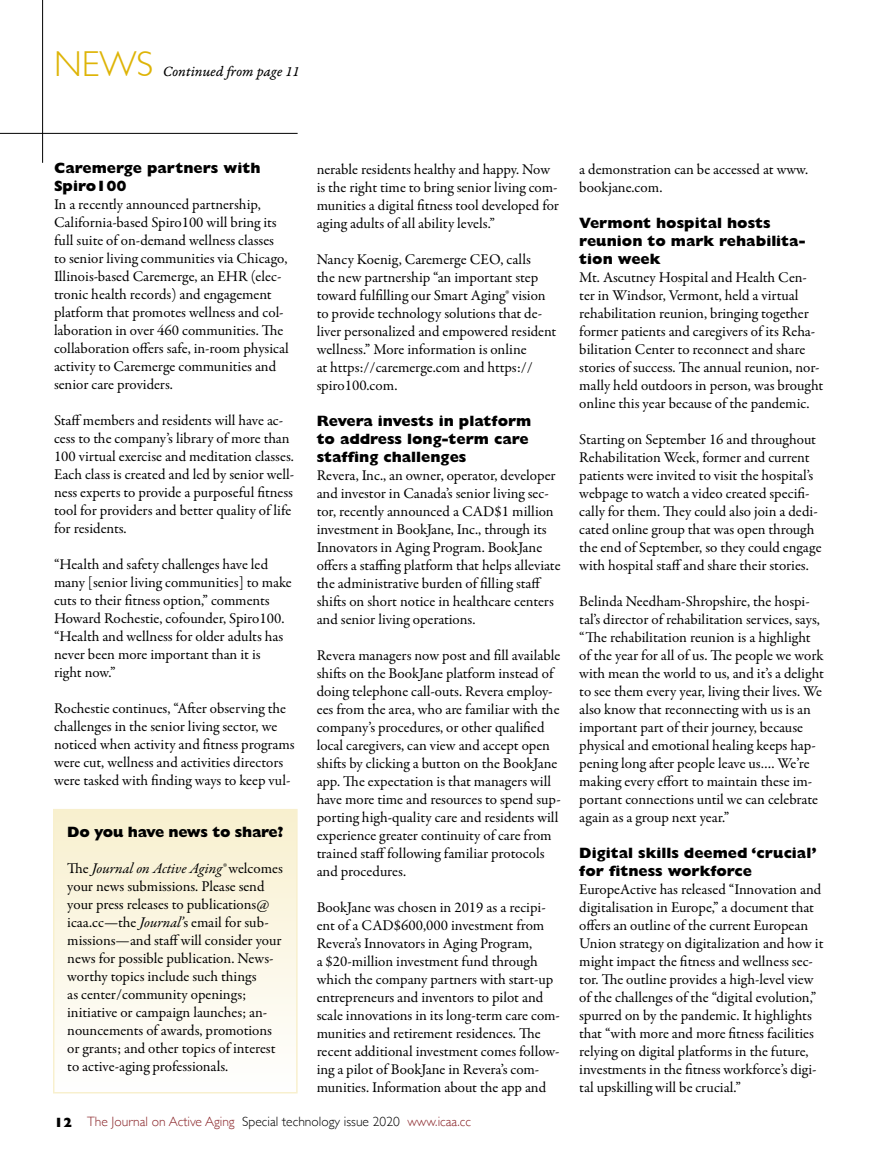
<style>
.page{position:relative;width:878px;height:1161px;background:#fff}
.page>*{position:absolute;margin:0;border:0;box-sizing:border-box;transform-origin:0 0}
.t1{font:300 36px "Gill Sans";color:#deb407}
.t2{font:15px/18px "Garamond Premr Pro";color:#000}
.t3{font:800 15px/18px "Gill Sans";color:#000}
.t4{font:800 15px "Gill Sans";letter-spacing:-.02em;color:#000}
.t5{font:15px "Garamond Premr Pro It Capt";letter-spacing:-.005em;color:#000}
.t6{font:300 13.5px "Gill Sans";color:#8a2529}
.s1{font-style:italic}
.s2{font-weight:800;color:#000}
.s3{color:#000}
</style>
<div class="page">
<hr style="left:0;top:133px;width:297px;height:1px;background:#000">
<hr style="left:42px;top:0;width:1px;height:163px;background:#000">
<div style="left:54px;top:810px;width:243px;height:283px;background:linear-gradient(to bottom,#f8f0ce,#fffefe)"></div>
<h1 class="t1" style="left:54px;top:36px;width:101px">NEWS</h1>
<p class="t5" style="left:163px;top:63px;width:138px">Continued from page 11</p>
<p class="t3" style="left:54px;top:159px;width:208px">Caremerge partners with<br>Spiro100</p>
<p class="t2" style="left:54px;top:196px;width:236px">In a recently announced partnership, California-based Spiro100 will bring its full suite of on-demand wellness classes to senior living communities via Chicago, Illinois-based Caremerge, an EHR (elec&shy;tronic health records) and engagement platform that promotes wellness and col&shy;laboration in over 460 communities. The collaboration offers safe, in-room physical activity to Caremerge communities and senior care providers.</p>
<p class="t2" style="left:54px;top:412px;width:241px">Staff members and residents will have ac&shy;cess to the company’s library of more than 100 virtual exercise and meditation classes.<br>Each class is created and led by senior well&shy;ness experts to provide a purposeful fitness tool for providers and better quality of life for residents.</p>
<p class="t2" style="left:54px;top:556px;width:239px">“Health and safety challenges have led many [senior living communities] to make cuts to their fitness option,” comments Howard Rochestie, cofounder, Spiro100. “Health and wellness for older adults has never been more important than it is right now.”</p>
<p class="t2" style="left:54px;top:700px;width:242px">Rochestie continues, “After observing the challenges in the senior living sector, we noticed when activity and fitness programs were cut, wellness and activities directors were tasked with finding ways to keep vul-</p>
<p class="t4" style="left:67px;top:823px;width:217px">Do you have news to share?</p>
<p class="t2" style="left:67px;top:860px;width:217px">The <span class="s1">Journal on Active Aging®</span> welcomes your news submissions. Please send your press releases to publications@ icaa.cc—the <span class="s1">Journal’</span>s email for sub&shy;missions—and staff will consider your news for possible publication. News&shy;worthy topics include such things<br>as center/community openings; initiative or campaign launches; an&shy;nouncements of awards, promotions or grants; and other topics of interest to active-aging professionals.</p>
<p class="t2" style="left:316px;top:160px;width:244px">nerable residents healthy and happy. Now is the right time to bring senior living com&shy;munities a digital fitness tool developed for aging adults of all ability levels.”</p>
<p class="t2" style="left:316px;top:250px;width:241px">Nancy Koenig, Caremerge CEO, calls<br>the new partnership “an important step toward fulfilling our Smart Aging® vision to provide technology solutions that de&shy;liver personalized and empowered resident wellness.” More information is online<br>at https://caremerge.com and https:// spiro100.com.</p>
<p class="t3" style="left:316px;top:412px;width:216px">Revera invests in platform to address long-term care staffing challenges</p>
<p class="t2" style="left:316px;top:466px;width:245px">Revera, Inc., an owner, operator, developer and investor in Canada’s senior living sec&shy;tor, recently announced a CAD$1 million investment in BookJane, Inc., through its Innovators in Aging Program. BookJane offers a staffing platform that helps alleviate the administrative burden of filling staff shifts on short notice in healthcare centers and senior living operations.</p>
<p class="t2" style="left:316px;top:646px;width:245px">Revera managers now post and fill available shifts on the BookJane platform instead of doing telephone call-outs. Revera employ&shy;ees from the area, who are familiar with the company’s procedures, or other qualified local caregivers, can view and accept open shifts by clicking a button on the BookJane app. The expectation is that managers will have more time and resources to spend sup&shy;porting high-quality care and residents will experience greater continuity of care from trained staff following familiar protocols and procedures.</p>
<p class="t2" style="left:316px;top:898px;width:245px">BookJane was chosen in 2019 as a recipi&shy;ent of a CAD$600,000 investment from Revera’s Innovators in Aging Program,<br>a $20-million investment fund through which the company partners with start-up entrepreneurs and inventors to pilot and scale innovations in its long-term care com&shy;munities and retirement residences. The recent additional investment comes follow&shy;ing a pilot of BookJane in Revera’s com&shy;munities. Information about the app and</p>
<p class="t6" style="left:54px;top:1111px;width:418px"><span class="s2">12</span> The Journal on Active Aging <span class="s3">Special technology issue 2020</span> www.icaa.cc</p>
<p class="t2" style="left:579px;top:160px;width:230px">a demonstration can be accessed at www. bookjane.com.</p>
<p class="t3" style="left:579px;top:214px;width:227px">Vermont hospital hosts reunion to mark rehabilita&shy;tion week</p>
<p class="t2" style="left:579px;top:268px;width:245px">Mt. Ascutney Hospital and Health Cen&shy;ter in Windsor, Vermont, held a virtual rehabilitation reunion, bringing together former patients and caregivers of its Reha&shy;bilitation Center to reconnect and share stories of success. The annual reunion, nor&shy;mally held outdoors in person, was brought online this year because of the pandemic.</p>
<p class="t2" style="left:579px;top:430px;width:244px">Starting on September 16 and throughout Rehabilitation Week, former and current patients were invited to visit the hospital’s webpage to watch a video created specifi&shy;cally for them. They could also join a dedi&shy;cated online group that was open through the end of September, so they could engage with hospital staff and share their stories.</p>
<p class="t2" style="left:579px;top:592px;width:246px">Belinda Needham-Shropshire, the hospi&shy;tal’s director of rehabilitation services, says, “The rehabilitation reunion is a highlight of the year for all of us. The people we work with mean the world to us, and it’s a delight to see them every year, living their lives. We also know that reconnecting with us is an important part of their journey, because physical and emotional healing keeps hap&shy;pening long after people leave us…. We’re making every effort to maintain these im&shy;portant connections until we can celebrate again as a group next year.”</p>
<p class="t3" style="left:579px;top:844px;width:239px">Digital skills deemed ‘crucial’ for fitness workforce</p>
<p class="t2" style="left:579px;top:880px;width:246px">EuropeActive has released “Innovation and digitalisation in Europe,” a document that offers an outline of the current European Union strategy on digitalization and how it might impact the fitness and wellness sec&shy;tor. The outline provides a high-level view of the challenges of the “digital evolution,” spurred on by the pandemic. It highlights that “with more and more fitness facilities relying on digital platforms in the future, investments in the fitness workforce’s digi&shy;tal upskilling will be crucial.”</p>
</div>
